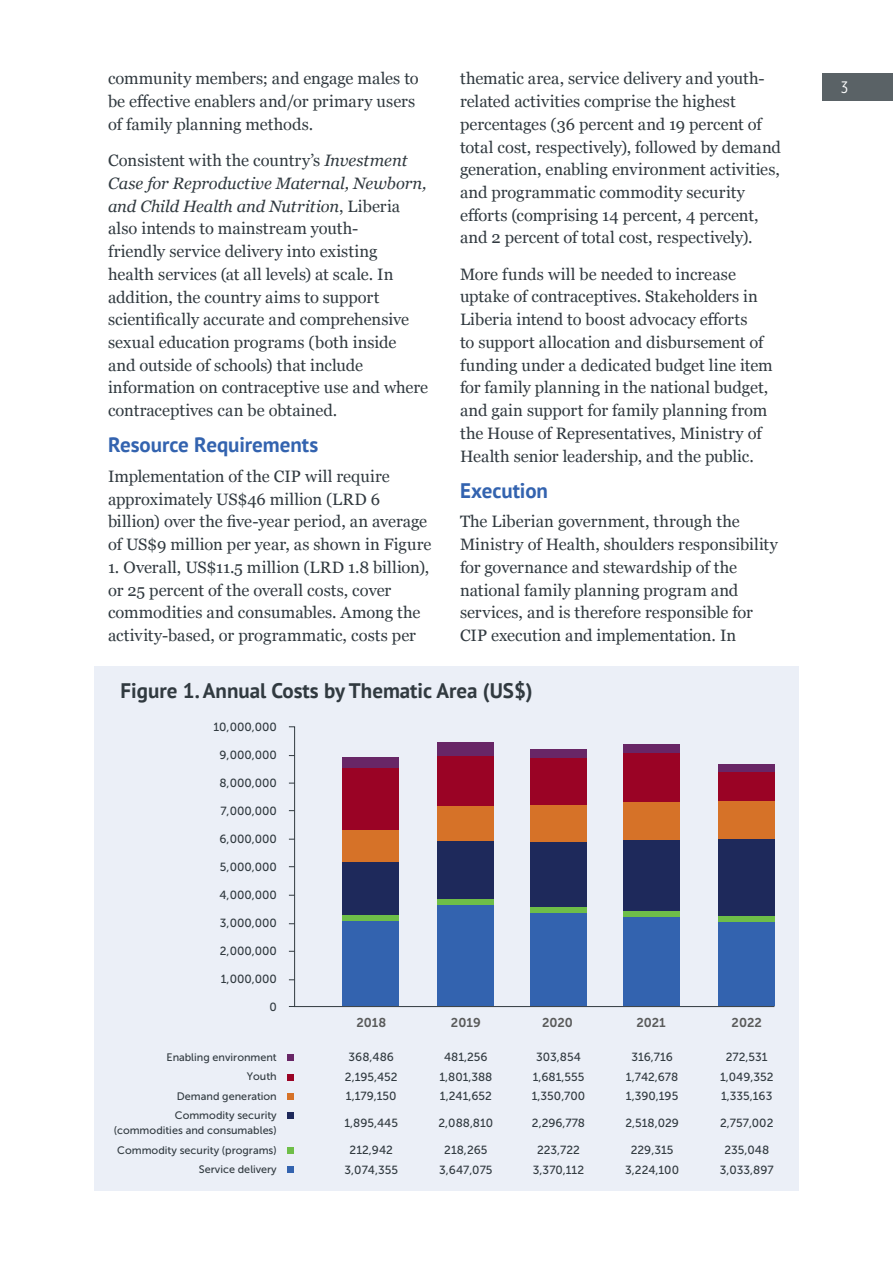
<style>
.page{position:relative;width:893px;height:1263px;background:#fff}
.page>*{position:absolute;margin:0;border:0;box-sizing:border-box;transform-origin:0 0}
.Figure_Table_Header{font:700 21px "PT Sans";color:#313a40}
.t1{font:700 21px "PT Sans";letter-spacing:-.005em;color:#3363af}
.Body{font:16.5px/22.6px "Georgia";color:#313a40}
.t2{font:16.5px "Museo Sans Cond 300";color:#fff}
.t3{font:12.75px "Museo Sans 700";color:#595a5a}
.t4{font:11.85px "Museo Sans 500";color:#313a40}
.t5{font:10.8px/14.9px "Museo Sans 500";color:#313a40;text-align:right}
.s1{font-style:italic}
</style>
<div class="page">
<div style="left:94px;top:666px;width:705px;height:525px;background:#ebeff7"></div>
<div style="left:288px;top:726px;width:7px;height:281px;border:1px solid #313a40"></div>
<div style="left:343px;top:768px;width:56px;height:62px;background:#9a0325"></div>
<div style="left:437px;top:756px;width:57px;height:50px;background:#9a0325"></div>
<div style="left:530px;top:758px;width:56px;height:47px;background:#9a0325"></div>
<div style="left:624px;top:753px;width:56px;height:49px;background:#9a0325"></div>
<div style="left:718px;top:772px;width:56px;height:30px;background:#9a0325"></div>
<div style="left:343px;top:758px;width:56px;height:10px;background:#682666"></div>
<div style="left:437px;top:742px;width:57px;height:14px;background:#682666"></div>
<div style="left:530px;top:749px;width:56px;height:9px;background:#682666"></div>
<div style="left:624px;top:744px;width:56px;height:9px;background:#682666"></div>
<div style="left:718px;top:765px;width:56px;height:7px;background:#682666"></div>
<div style="left:343px;top:830px;width:56px;height:32px;background:#d67228"></div>
<div style="left:437px;top:806px;width:57px;height:35px;background:#d67228"></div>
<div style="left:530px;top:805px;width:56px;height:38px;background:#d67228"></div>
<div style="left:624px;top:802px;width:56px;height:38px;background:#d67228"></div>
<div style="left:718px;top:802px;width:56px;height:37px;background:#d67228"></div>
<div style="left:343px;top:862px;width:56px;height:53px;background:#1e295b"></div>
<div style="left:437px;top:841px;width:57px;height:58px;background:#1e295b"></div>
<div style="left:530px;top:843px;width:56px;height:64px;background:#1e295b"></div>
<div style="left:624px;top:840px;width:56px;height:71px;background:#1e295b"></div>
<div style="left:718px;top:839px;width:56px;height:77px;background:#1e295b"></div>
<div style="left:343px;top:915px;width:56px;height:7px;background:#6ebe48"></div>
<div style="left:437px;top:899px;width:57px;height:6px;background:#6ebe48"></div>
<div style="left:530px;top:907px;width:56px;height:6px;background:#6ebe48"></div>
<div style="left:624px;top:911px;width:56px;height:6px;background:#6ebe48"></div>
<div style="left:718px;top:916px;width:56px;height:7px;background:#6ebe48"></div>
<div style="left:343px;top:921px;width:56px;height:85px;background:#3363af"></div>
<div style="left:437px;top:905px;width:57px;height:101px;background:#3363af"></div>
<div style="left:530px;top:913px;width:56px;height:93px;background:#3363af"></div>
<div style="left:624px;top:917px;width:56px;height:89px;background:#3363af"></div>
<div style="left:718px;top:922px;width:56px;height:84px;background:#3363af"></div>
<hr style="left:294px;top:1006px;width:480px;height:1px;background:#313a40">
<div style="left:287px;top:1074px;width:7px;height:6px;background:#9a0325"></div>
<div style="left:287px;top:1054px;width:7px;height:7px;background:#682666"></div>
<div style="left:287px;top:1093px;width:7px;height:7px;background:#d67228"></div>
<div style="left:287px;top:1112px;width:7px;height:7px;background:#1e295b"></div>
<div style="left:287px;top:1147px;width:7px;height:6px;background:#6ebe48"></div>
<div style="left:287px;top:1166px;width:7px;height:7px;background:#3363af"></div>
<div style="left:823px;top:73px;width:70px;height:27px;background:#5a6266"></div>
<p class="Body" style="left:460px;top:67px;width:323px">thematic area, service delivery and youth&shy;related activities comprise the highest percentages (36 percent and 19 percent of total cost, respectively), followed by demand generation, enabling environment activities, and programmatic commodity security efforts (comprising 14 percent, 4 percent, and 2 percent of total cost, respectively).</p>
<p class="Body" style="left:460px;top:262px;width:314px">More funds will be needed to increase uptake of contraceptives. Stakeholders in Liberia intend to boost advocacy efforts<br>to support allocation and disbursement of funding under a dedicated budget line item for family planning in the national budget, and gain support for family planning from the House of Representatives, Ministry of Health senior leadership, and the public.</p>
<h2 class="t1" style="left:460px;top:477px;width:90px">Execution</h2>
<p class="Body" style="left:460px;top:510px;width:319px">The Liberian government, through the Ministry of Health, shoulders responsibility for governance and stewardship of the national family planning program and services, and is therefore responsible for CIP execution and implementation. In</p>
<p class="Figure_Table_Header" style="left:121px;top:677px;width:414px">Figure 1. Annual Costs by Thematic Area (US$)</p>
<p class="Body" style="left:108px;top:67px;width:312px">community members; and engage males to be effective enablers and/or primary users of family planning methods.</p>
<p class="Body" style="left:108px;top:148px;width:322px">Consistent with the country’s <span class="s1">Investment Case for Reproductive Maternal, Newborn, and Child Health and Nutrition</span>, Liberia also intends to mainstream youth-<br>friendly service delivery into existing<br>health services (at all levels) at scale. In addition, the country aims to support scientifically accurate and comprehensive sexual education programs (both inside<br>and outside of schools) that include information on contraceptive use and where contraceptives can be obtained.</p>
<h2 class="t1" style="left:108px;top:431px;width:212px">Resource Requirements</h2>
<p class="Body" style="left:108px;top:464px;width:325px">Implementation of the CIP will require approximately US$46 million (LRD 6 billion) over the five-year period, an average of US$9 million per year, as shown in Figure</p>
<p class="Body" style="left:108px;top:555px;width:323px">1. Overall, US$11.5 million (LRD 1.8 billion), or 25 percent of the overall costs, cover commodities and consumables. Among the activity-based, or programmatic, costs per</p>
<p class="t4" style="left:213px;top:721px;width:65px">10,000,000</p>
<p class="t4" style="left:220px;top:749px;width:59px">9,000,000</p>
<p class="t4" style="left:219px;top:777px;width:59px">8,000,000</p>
<p class="t4" style="left:220px;top:804px;width:58px">7,000,000</p>
<p class="t4" style="left:220px;top:832px;width:59px">6,000,000</p>
<p class="t4" style="left:220px;top:860px;width:58px">5,000,000</p>
<p class="t4" style="left:219px;top:888px;width:59px">4,000,000</p>
<p class="t4" style="left:220px;top:916px;width:58px">3,000,000</p>
<p class="t4" style="left:220px;top:944px;width:58px">2,000,000</p>
<p class="t4" style="left:221px;top:972px;width:57px">1,000,000</p>
<p class="t4" style="left:269px;top:1000px;width:9px">0</p>
<p class="t3" style="left:356px;top:1016px;width:31px">2018</p>
<p class="t3" style="left:451px;top:1016px;width:31px">2019</p>
<p class="t3" style="left:542px;top:1016px;width:32px">2020</p>
<p class="t3" style="left:636px;top:1016px;width:31px">2021</p>
<p class="t3" style="left:732px;top:1016px;width:32px">2022</p>
<p class="t5" style="left:166px;top:1050px;width:112px">Enabling environment</p>
<p class="t4" style="left:349px;top:1051px;width:47px">368,486</p>
<p class="t4" style="left:444px;top:1051px;width:45px">481,256</p>
<p class="t4" style="left:536px;top:1051px;width:46px">303,854</p>
<p class="t4" style="left:631px;top:1051px;width:43px">316,716</p>
<p class="t4" style="left:726px;top:1051px;width:43px">272,531</p>
<p class="t5" style="left:247px;top:1069px;width:32px">Youth</p>
<p class="t4" style="left:345px;top:1070px;width:54px">2,195,452</p>
<p class="t4" style="left:439px;top:1070px;width:55px">1,801,388</p>
<p class="t4" style="left:533px;top:1070px;width:53px">1,681,555</p>
<p class="t4" style="left:626px;top:1070px;width:54px">1,742,678</p>
<p class="t4" style="left:720px;top:1070px;width:55px">1,049,352</p>
<p class="t5" style="left:177px;top:1089px;width:101px">Demand generation</p>
<p class="t4" style="left:346px;top:1090px;width:52px">1,179,150</p>
<p class="t4" style="left:440px;top:1090px;width:53px">1,241,652</p>
<p class="t4" style="left:532px;top:1090px;width:55px">1,350,700</p>
<p class="t4" style="left:626px;top:1090px;width:54px">1,390,195</p>
<p class="t4" style="left:721px;top:1090px;width:53px">1,335,163</p>
<p class="t5" style="left:114px;top:1108px;width:164px">Commodity security (commodities and consumables)</p>
<p class="t4" style="left:344px;top:1116px;width:55px">1,895,445</p>
<p class="t4" style="left:438px;top:1116px;width:56px">2,088,810</p>
<p class="t4" style="left:532px;top:1116px;width:55px">2,296,778</p>
<p class="t4" style="left:625px;top:1116px;width:55px">2,518,029</p>
<p class="t4" style="left:720px;top:1116px;width:55px">2,757,002</p>
<p class="t5" style="left:117px;top:1143px;width:161px">Commodity security (programs)</p>
<p class="t4" style="left:350px;top:1143px;width:45px">212,942</p>
<p class="t4" style="left:444px;top:1143px;width:45px">218,265</p>
<p class="t4" style="left:537px;top:1143px;width:44px">223,722</p>
<p class="t4" style="left:631px;top:1143px;width:44px">229,315</p>
<p class="t4" style="left:724px;top:1143px;width:46px">235,048</p>
<p class="t5" style="left:199px;top:1162px;width:79px">Service delivery</p>
<p class="t4" style="left:345px;top:1163px;width:55px">3,074,355</p>
<p class="t4" style="left:439px;top:1163px;width:55px">3,647,075</p>
<p class="t4" style="left:533px;top:1163px;width:53px">3,370,112</p>
<p class="t4" style="left:625px;top:1163px;width:55px">3,224,100</p>
<p class="t4" style="left:720px;top:1163px;width:55px">3,033,897</p>
<p class="t2" style="left:841px;top:78px;width:9px">3</p>
</div>
